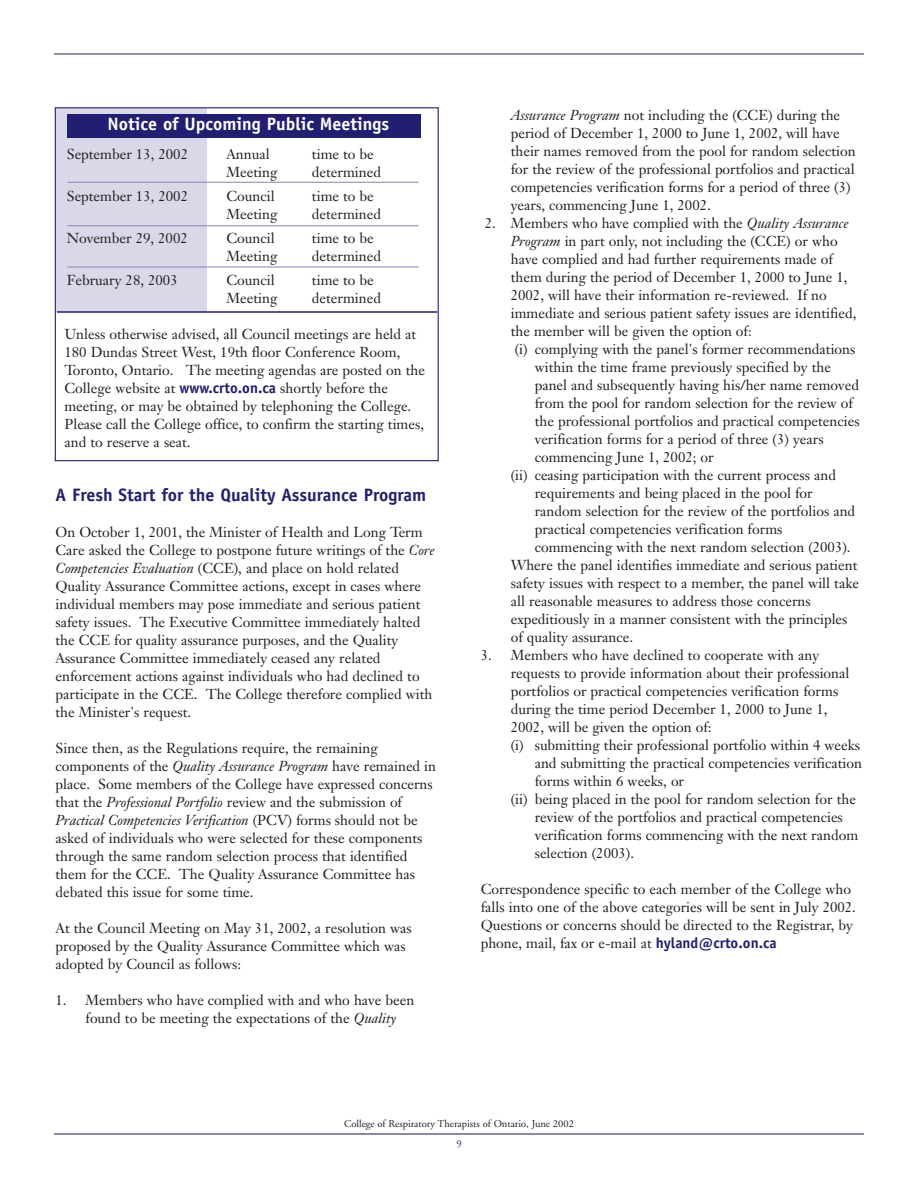
<style>
.page{position:relative;width:918px;height:1188px;background:#fff}
.page>*{position:absolute;margin:0;border:0;box-sizing:border-box;transform-origin:0 0}
.t1{font:700 18px "Officina Sans";color:#221e72}
.t2{font:700 18px "Officina Sans";color:#fff}
.t3{font:14.25px/18px "Janson Text";color:#231f20}
.t4{font:10.5px "Adobe Garamond";color:#231f20}
.t5{font:10.5px "Adobe Garamond";color:#221e72}
.s1{font-family:"Officina Sans";font-weight:700;font-size:15px;color:#221e72}
.s2{font-style:italic}
</style>
<div class="page">
<div style="left:56px;top:108px;width:151px;height:203px;background:#d9d8e8"></div>
<div style="left:68px;top:114px;width:354px;height:23px;background:#221e72"></div>
<hr style="left:54px;top:1133px;width:810px;height:2px;background:#65609b">
<hr style="left:54px;top:54px;width:810px;height:1px;background:#221e72">
<hr style="left:68px;top:182px;width:350px;height:1px;background:#8d88b7">
<div style="left:55px;top:107px;width:384px;height:354px;border:1px solid #221e72"></div>
<hr style="left:68px;top:225px;width:350px;height:1px;background:#8d88b7">
<hr style="left:68px;top:266px;width:350px;height:2px;background:#8d88b7">
<hr style="left:57px;top:311px;width:380px;height:2px;background:#221e72">
<p class="t2" style="left:108px;top:117px;width:283px">Notice of Upcoming Public Meetings</p>
<p class="t3" style="left:67px;top:146px;width:123px">September 13, 2002</p>
<p class="t3" style="left:226px;top:146px;width:45px">Annual</p>
<p class="t3" style="left:312px;top:146px;width:63px">time to be</p>
<p class="t3" style="left:226px;top:164px;width:52px">Meeting</p>
<p class="t3" style="left:312px;top:164px;width:71px">determined</p>
<p class="t3" style="left:67px;top:188px;width:123px">September 13, 2002</p>
<p class="t3" style="left:226px;top:188px;width:50px">Council</p>
<p class="t3" style="left:312px;top:188px;width:63px">time to be</p>
<p class="t3" style="left:226px;top:206px;width:52px">Meeting</p>
<p class="t3" style="left:312px;top:206px;width:71px">determined</p>
<p class="t3" style="left:67px;top:230px;width:123px">November 29, 2002</p>
<p class="t3" style="left:226px;top:230px;width:50px">Council</p>
<p class="t3" style="left:312px;top:230px;width:63px">time to be</p>
<p class="t3" style="left:226px;top:248px;width:52px">Meeting</p>
<p class="t3" style="left:312px;top:248px;width:71px">determined</p>
<p class="t3" style="left:67px;top:272px;width:113px">February 28, 2003</p>
<p class="t3" style="left:226px;top:272px;width:50px">Council</p>
<p class="t3" style="left:312px;top:272px;width:63px">time to be</p>
<p class="t3" style="left:226px;top:290px;width:52px">Meeting</p>
<p class="t3" style="left:312px;top:290px;width:71px">determined</p>
<p class="t3" style="left:64px;top:326px;width:362px">Unless otherwise advised, all Council meetings are held at 180 Dundas Street West, 19th floor Conference Room, Toronto, Ontario. The meeting agendas are posted on the College website at <span class="s1">www.crto.on.ca</span> shortly before the meeting, or may be obtained by telephoning the College.<br>Please call the College office, to confirm the starting times, and to reserve a seat.</p>
<p class="t1" style="left:56px;top:487px;width:372px">A Fresh Start for the Quality Assurance Program</p>
<p class="t3" style="left:56px;top:524px;width:381px">On October 1, 2001, the Minister of Health and Long Term Care asked the College to postpone future writings of the <span class="s2">Core Competencies Evaluation</span> (CCE), and place on hold related Quality Assurance Committee actions, except in cases where individual members may pose immediate and serious patient safety issues. The Executive Committee immediately halted the CCE for quality assurance purposes, and the Quality Assurance Committee immediately ceased any related enforcement actions against individuals who had declined to participate in the CCE. The College therefore complied with the Minister's request.</p>
<p class="t3" style="left:56px;top:740px;width:382px">Since then, as the Regulations require, the remaining components of the <span class="s2">Quality Assurance Program</span> have remained in place. Some members of the College have expressed concerns that the <span class="s2">Professional Portfolio</span> review and the submission of <span class="s2">Practical Competencies Verification</span> (PCV) forms should not be asked of individuals who were selected for these components through the same random selection process that identified them for the CCE. The Quality Assurance Committee has debated this issue for some time.</p>
<p class="t3" style="left:56px;top:920px;width:358px">At the Council Meeting on May 31, 2002, a resolution was proposed by the Quality Assurance Committee which was adopted by Council as follows:</p>
<p class="t3" style="left:86px;top:992px;width:330px;text-indent:-30px">1. Members who have complied with and who have been found to be meeting the expectations of the <span class="s2">Quality</span></p>
<p class="t3" style="left:511px;top:108px;width:347px"><span class="s2">Assurance Program</span> not including the (CCE) during the period of December 1, 2000 to June 1, 2002, will have their names removed from the pool for random selection for the review of the professional portfolios and practical competencies verification forms for a period of three (3) years, commencing June 1, 2002.</p>
<p class="t3" style="left:485px;top:216px;width:365px">2. Members who have complied with the <span class="s2">Quality Assurance</span></p>
<p class="t3" style="left:511px;top:234px;width:328px"><span class="s2">Program</span> in part only, not including the (CCE) or who</p>
<p class="t3" style="left:511px;top:252px;width:324px">have complied and had further requirements made of</p>
<p class="t3" style="left:511px;top:270px;width:338px">them during the period of December 1, 2000 to June 1,</p>
<p class="t3" style="left:511px;top:288px;width:318px">2002, will have their information re-reviewed. If no</p>
<p class="t3" style="left:511px;top:306px;width:347px">immediate and serious patient safety issues are identified,</p>
<p class="t3" style="left:511px;top:324px;width:243px">the member will be given the option of:</p>
<p class="t3" style="left:515px;top:342px;width:342px">(i) complying with the panel's former recommendations</p>
<p class="t3" style="left:535px;top:360px;width:298px">within the time frame previously specified by the</p>
<p class="t3" style="left:535px;top:378px;width:326px">panel and subsequently having his/her name removed</p>
<p class="t3" style="left:535px;top:396px;width:320px">from the pool for random selection for the review of</p>
<p class="t3" style="left:535px;top:414px;width:326px">the professional portfolios and practical competencies</p>
<p class="t3" style="left:535px;top:432px;width:290px">verification forms for a period of three (3) years</p>
<p class="t3" style="left:535px;top:450px;width:181px">commencing June 1, 2002; or</p>
<p class="t3" style="left:511px;top:468px;width:327px">(ii) ceasing participation with the current process and</p>
<p class="t3" style="left:535px;top:486px;width:279px">requirements and being placed in the pool for</p>
<p class="t3" style="left:535px;top:504px;width:322px">random selection for the review of the portfolios and</p>
<p class="t3" style="left:535px;top:522px;width:249px">practical competencies verification forms</p>
<p class="t3" style="left:535px;top:540px;width:317px">commencing with the next random selection (2003).</p>
<p class="t3" style="left:511px;top:558px;width:348px">Where the panel identifies immediate and serious patient</p>
<p class="t3" style="left:511px;top:576px;width:350px">safety issues with respect to a member, the panel will take</p>
<p class="t3" style="left:511px;top:594px;width:301px">all reasonable measures to address those concerns</p>
<p class="t3" style="left:511px;top:612px;width:338px">expeditiously in a manner consistent with the principles</p>
<p class="t3" style="left:511px;top:630px;width:124px">of quality assurance.</p>
<p class="t3" style="left:481px;top:648px;width:340px">3. Members who have declined to cooperate with any</p>
<p class="t3" style="left:511px;top:666px;width:340px">requests to provide information about their professional</p>
<p class="t3" style="left:511px;top:684px;width:329px">portfolios or practical competencies verification forms</p>
<p class="t3" style="left:511px;top:702px;width:318px">during the time period December 1, 2000 to June 1,</p>
<p class="t3" style="left:511px;top:720px;width:202px">2002, will be given the option of:</p>
<p class="t3" style="left:511px;top:738px;width:351px">(i) submitting their professional portfolio within 4 weeks</p>
<p class="t3" style="left:535px;top:756px;width:329px">and submitting the practical competencies verification</p>
<p class="t3" style="left:535px;top:774px;width:151px">forms within 6 weeks, or</p>
<p class="t3" style="left:511px;top:792px;width:347px">(ii) being placed in the pool for random selection for the</p>
<p class="t3" style="left:535px;top:810px;width:310px">review of the portfolios and practical competencies</p>
<p class="t3" style="left:535px;top:828px;width:325px">verification forms commencing with the next random</p>
<p class="t3" style="left:535px;top:846px;width:101px">selection (2003).</p>
<p class="t3" style="left:481px;top:882px;width:377px">Correspondence specific to each member of the College who falls into one of the above categories will be sent in July 2002.<br>Questions or concerns should be directed to the Registrar, by phone, mail, fax or e-mail at <span class="s1">hyland@crto.on.ca</span></p>
<p class="t4" style="left:344px;top:1120px;width:231px">College of Respiratory Therapists of Ontario, June 2002</p>
<p class="t5" style="left:456px;top:1139px;width:7px">9</p>
</div>
